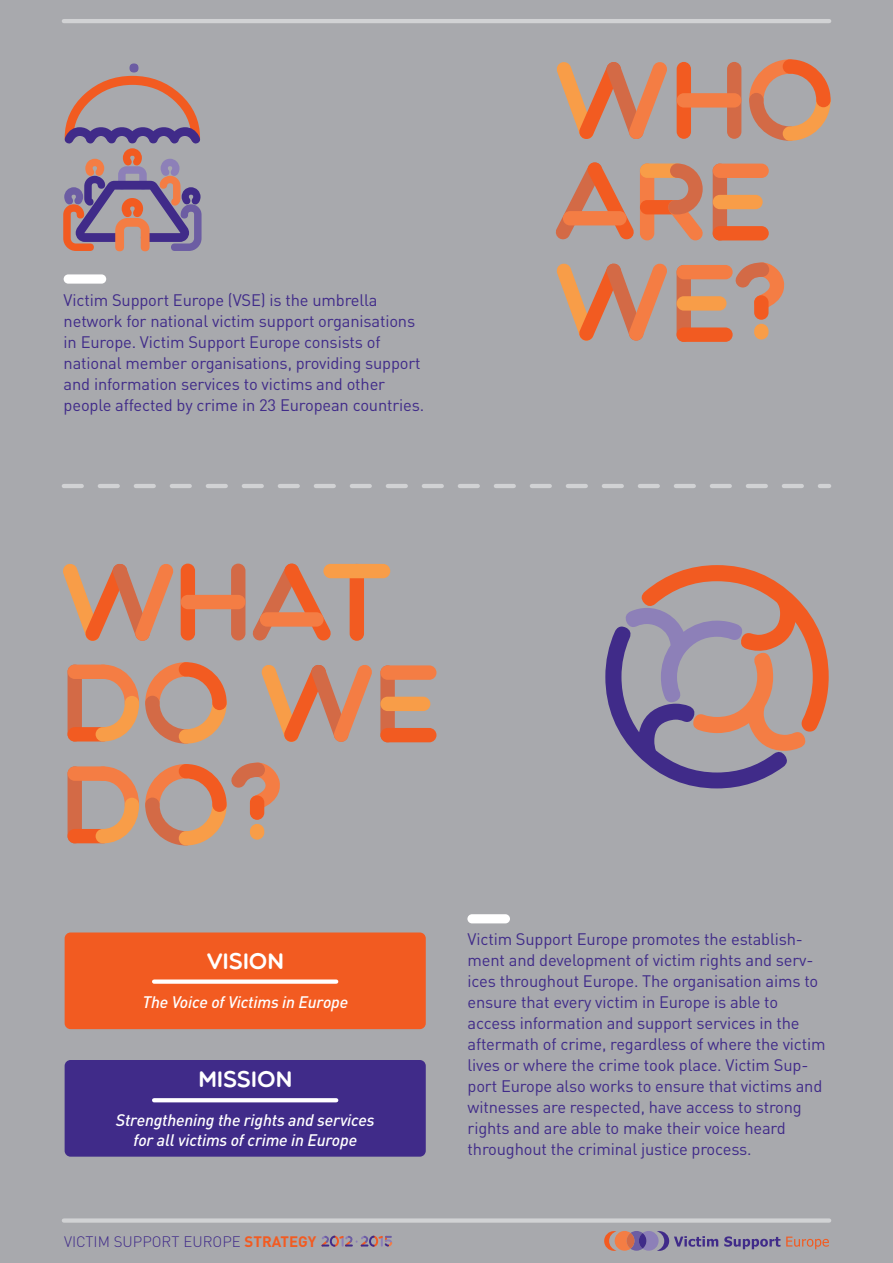
<style>
.page{position:relative;width:893px;height:1263px;background:#a8a9ad}
.page>*{position:absolute;margin:0;border:0;box-sizing:border-box;transform-origin:0 0}
.t1{font:22.5px "Multicolore";letter-spacing:-.01em;color:#fff}
.t2{font:16.5px/21px "DIN";letter-spacing:-.01em;color:#402b89}
.t3{font:italic 500 16.5px/19.8px "DIN";letter-spacing:-.01em;color:#fff;text-align:center}
.t4{font:300 15px "DIN";color:#402b89}
.s1{font-weight:700;color:#f25b21}
</style>
<div class="page">
<div style="left:64px;top:274px;width:42px;height:10px;background:#fff;border-radius:5px"></div>
<div style="left:467px;top:914px;width:43px;height:9px;background:#fff;border-radius:5px"></div>
<div style="left:65px;top:1060px;width:361px;height:97px;background:#402b89;border-radius:6px"></div>
<div style="left:65px;top:932px;width:361px;height:97px;background:#f25b21;border-radius:6px"></div>
<svg style="left:154px;top:1098px;width:182px;height:4px"></svg>
<div style="left:154px;top:979px;width:182px;height:5px;background:#fff"></div>
<svg style="left:64px;top:484px;width:765px;height:4px"></svg>
<svg style="left:724px;top:1236px;width:56px;height:13px"></svg>
<svg style="left:786px;top:1236px;width:43px;height:13px"></svg>
<svg style="left:604px;top:1231px;width:114px;height:20px"></svg>
<div style="left:639px;top:1233px;width:7px;height:15px;background:#402b89;border-radius:50%"></div>
<svg style="left:321px;top:1236px;width:71px;height:11px"></svg>
<div style="left:64px;top:1218px;width:765px;height:5px;background:#d1d2d4"></div>
<hr style="left:64px;top:19px;width:765px;height:4px;background:#d1d2d4">
<svg style="left:605px;top:565px;width:224px;height:223px"></svg>
<div style="left:129px;top:63px;width:9px;height:9px;background:#6c5da3;border-radius:50%"></div>
<svg style="left:63px;top:76px;width:139px;height:175px"></svg>
<svg style="left:749px;top:59px;width:82px;height:82px"></svg>
<div style="left:677px;top:62px;width:14px;height:77px;background:#f25b21;border-radius:7px"></div>
<div style="left:727px;top:62px;width:14px;height:77px;background:#d36a46;border-radius:7px"></div>
<div style="left:677px;top:93px;width:64px;height:15px;background:#f47d44;border-radius:7px"></div>
<svg style="left:556px;top:62px;width:111px;height:77px"></svg>
<svg style="left:556px;top:263px;width:111px;height:78px"></svg>
<div style="left:640px;top:163px;width:14px;height:77px;background:#f47d44;border-radius:7px"></div>
<div style="left:640px;top:200px;width:43px;height:14px;background:#f25b21;border-radius:7px"></div>
<div style="left:640px;top:163px;width:44px;height:15px;background:#f89d48;border-radius:7px"></div>
<svg style="left:667px;top:163px;width:36px;height:77px"></svg>
<div style="left:754px;top:295px;width:14px;height:25px;background:#f25b21;border-radius:7px"></div>
<svg style="left:735px;top:262px;width:50px;height:48px"></svg>
<div style="left:754px;top:324px;width:14px;height:16px;background:#f89d48;border-radius:7px"></div>
<div style="left:713px;top:164px;width:14px;height:76px;background:#d36a46;border-radius:7px"></div>
<div style="left:713px;top:164px;width:56px;height:14px;background:#f47d44;border-radius:7px"></div>
<div style="left:713px;top:226px;width:56px;height:14px;background:#f25b21;border-radius:7px"></div>
<div style="left:713px;top:195px;width:50px;height:14px;background:#f89d48;border-radius:7px"></div>
<div style="left:677px;top:265px;width:14px;height:77px;background:#d36a46;border-radius:7px"></div>
<div style="left:677px;top:265px;width:56px;height:14px;background:#f47d44;border-radius:7px"></div>
<div style="left:677px;top:327px;width:56px;height:15px;background:#f25b21;border-radius:7px"></div>
<div style="left:677px;top:296px;width:49px;height:15px;background:#f89d48;border-radius:7px"></div>
<svg style="left:555px;top:162px;width:79px;height:77px"></svg>
<div style="left:563px;top:211px;width:64px;height:14px;background:#f47d44;border-radius:7px"></div>
<svg style="left:145px;top:662px;width:82px;height:82px"></svg>
<div style="left:181px;top:564px;width:14px;height:76px;background:#f25b21;border-radius:7px"></div>
<div style="left:231px;top:564px;width:14px;height:76px;background:#d36a46;border-radius:7px"></div>
<div style="left:181px;top:595px;width:64px;height:14px;background:#f47d44;border-radius:7px"></div>
<div style="left:350px;top:564px;width:14px;height:77px;background:#f25b21;border-radius:7px"></div>
<div style="left:323px;top:564px;width:67px;height:14px;background:#f89d48;border-radius:7px"></div>
<svg style="left:63px;top:564px;width:111px;height:77px"></svg>
<svg style="left:261px;top:665px;width:111px;height:77px"></svg>
<div style="left:380px;top:665px;width:15px;height:77px;background:#d36a46;border-radius:7px"></div>
<div style="left:380px;top:665px;width:56px;height:15px;background:#f47d44;border-radius:7px"></div>
<div style="left:380px;top:728px;width:56px;height:14px;background:#f25b21;border-radius:7px"></div>
<div style="left:380px;top:697px;width:50px;height:14px;background:#f89d48;border-radius:7px"></div>
<svg style="left:252px;top:563px;width:80px;height:77px"></svg>
<div style="left:260px;top:612px;width:64px;height:15px;background:#f47d44;border-radius:7px"></div>
<div style="left:68px;top:665px;width:14px;height:76px;background:#d36a46;border-radius:7px"></div>
<div style="left:68px;top:665px;width:42px;height:14px;background:#f47d44;border-radius:7px"></div>
<div style="left:68px;top:727px;width:42px;height:14px;background:#f25b21;border-radius:7px"></div>
<svg style="left:96px;top:665px;width:43px;height:76px"></svg>
<svg style="left:145px;top:763px;width:135px;height:82px"></svg>
<div style="left:68px;top:766px;width:14px;height:77px;background:#d36a46;border-radius:7px"></div>
<div style="left:68px;top:766px;width:42px;height:15px;background:#f47d44;border-radius:7px"></div>
<div style="left:68px;top:829px;width:42px;height:14px;background:#f25b21;border-radius:7px"></div>
<svg style="left:96px;top:766px;width:43px;height:77px"></svg>
<p class="t2" style="left:64px;top:289px;width:362px">Victim Support Europe (VSE) is the umbrella network for national victim support organisations in Europe. Victim Support Europe consists of national member organisations, providing support and information services to victims and other people affected by crime in 23 European countries.</p>
<h1 class="t1" style="left:207px;top:947px;width:79px">VISION</h1>
<p class="t3" style="left:142px;top:992px;width:207px">The Voice of Victims in Europe</p>
<h1 class="t1" style="left:198px;top:1065px;width:95px">MISSION</h1>
<p class="t3" style="left:116px;top:1110px;width:260px">Strengthening the rights and services for all victims of crime in Europe</p>
<p class="t4" style="left:64px;top:1232px;width:254px">VICTIM SUPPORT EUROPE <span class="s1">STRATEGY</span></p>
<p class="t2" style="left:468px;top:928px;width:360px">Victim Support Europe promotes the establish&shy;ment and development of victim rights and serv&shy;ices throughout Europe. The organisation aims to ensure that every victim in Europe is able to access information and support services in the aftermath of crime, regardless of where the victim lives or where the crime took place. Victim Sup&shy;port Europe also works to ensure that victims and witnesses are respected, have access to strong rights and are able to make their voice heard throughout the criminal justice process.</p>
</div>
